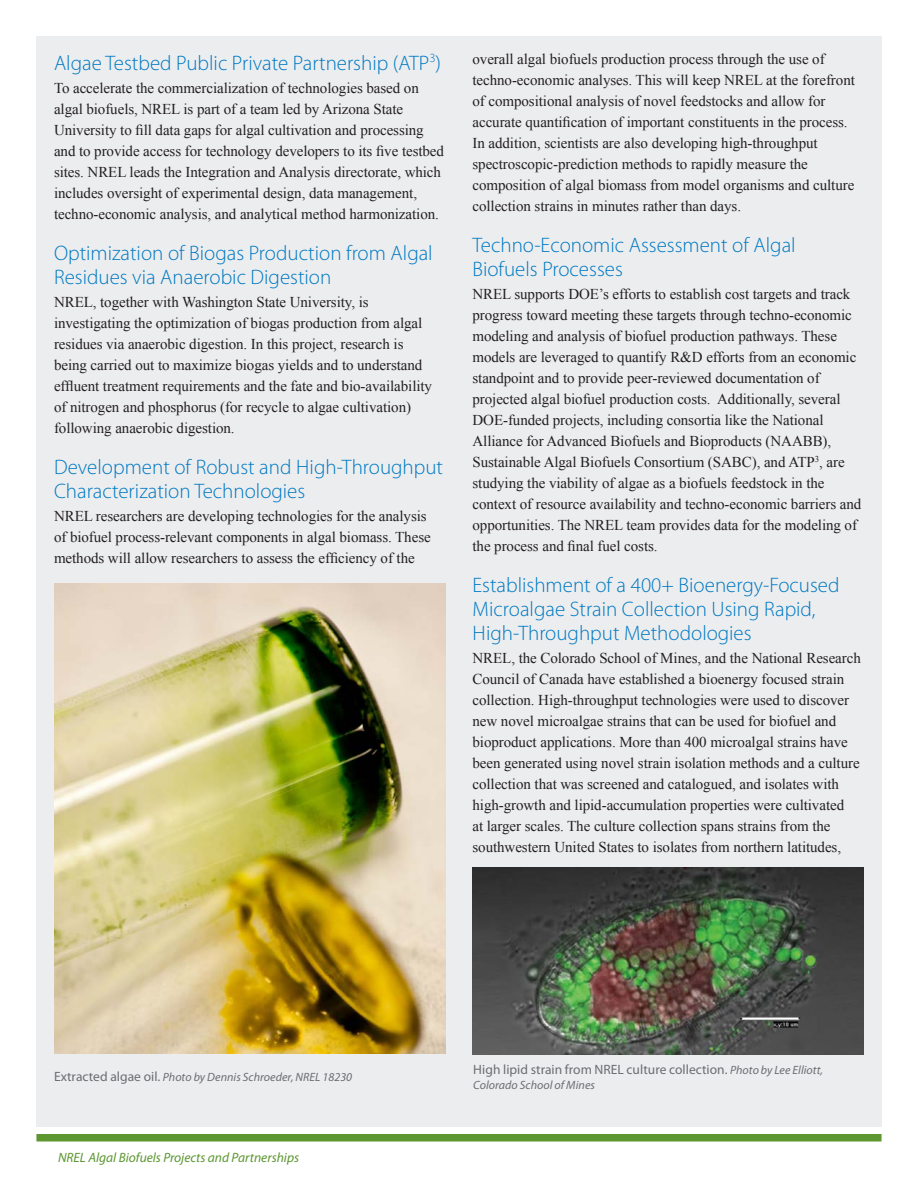
<style>
.page{position:relative;width:918px;height:1188px;background:#fff}
.page>*{position:absolute;margin:0;border:0;box-sizing:border-box;transform-origin:0 0}
.t1{font:300 21px/24px "Myriad Pro";color:#0079c2}
.t2{font:15px/21px "Times New Roman";letter-spacing:-.005em;color:#231f20}
.t3{font:13.5px "Myriad Pro";letter-spacing:.005em;color:#6c6d70}
.t4{font:italic 13.5px "Myriad Pro";color:#5c9731}
.t5{font:italic 12px "Myriad Pro";letter-spacing:.005em;color:#6c6d70}
.s1{font-style:normal;font-size:13.5px}
.s2{font-style:italic;font-size:12px}
</style>
<div class="page">
<div style="left:36px;top:1134px;width:846px;height:8px;background:#5c9731"></div>
<div style="left:36px;top:36px;width:846px;height:1090px;background:#ecedef"></div>
<img style="left:472px;top:868px;width:392px;height:187px">
<img style="left:54px;top:583px;width:392px;height:471px">
<h1 class="t1" style="left:54px;top:51px;width:389px">Algae Testbed Public Private Partnership (ATP<sup>3</sup>)</h1>
<p class="t2" style="left:54px;top:78px;width:392px">To accelerate the commercialization of technologies based on algal biofuels, NREL is part of a team led by Arizona State University to fill data gaps for algal cultivation and processing and to provide access for technology developers to its five testbed sites. NREL leads the Integration and Analysis directorate, which includes oversight of experimental design, data management, techno-economic analysis, and analytical method harmonization.</p>
<h1 class="t1" style="left:54px;top:240px;width:380px">Optimization of Biogas Production from Algal<br>Residues via Anaerobic Digestion</h1>
<p class="t2" style="left:54px;top:292px;width:380px">NREL, together with Washington State University, is investigating the optimization of biogas production from algal residues via anaerobic digestion. In this project, research is being carried out to maximize biogas yields and to understand effluent treatment requirements and the fate and bio-availability of nitrogen and phosphorus (for recycle to algae cultivation) following anaerobic digestion.</p>
<h1 class="t1" style="left:54px;top:454px;width:391px">Development of Robust and High-Throughput<br>Characterization Technologies</h1>
<p class="t2" style="left:54px;top:506px;width:378px">NREL researchers are developing technologies for the analysis of biofuel process-relevant components in algal biomass. These methods will allow researchers to assess the efficiency of the</p>
<p class="t2" style="left:472px;top:49px;width:384px">overall algal biofuels production process through the use of techno-economic analyses. This will keep NREL at the forefront of compositional analysis of novel feedstocks and allow for accurate quantification of important constituents in the process.<br>In addition, scientists are also developing high-throughput spectroscopic-prediction methods to rapidly measure the composition of algal biomass from model organisms and culture collection strains in minutes rather than days.</p>
<h1 class="t1" style="left:472px;top:232px;width:325px">Techno-Economic Assessment of Algal<br>Biofuels Processes</h1>
<p class="t2" style="left:472px;top:284px;width:390px">NREL supports DOE’s efforts to establish cost targets and track progress toward meeting these targets through techno-economic modeling and analysis of biofuel production pathways. These models are leveraged to quantify R&amp;D efforts from an economic standpoint and to provide peer-reviewed documentation of projected algal biofuel production costs. Additionally, several DOE-funded projects, including consortia like the National Alliance for Advanced Biofuels and Bioproducts (NAABB), Sustainable Algal Biofuels Consortium (SABC), and ATP<sup>3</sup>, are studying the viability of algae as a biofuels feedstock in the context of resource availability and techno-economic barriers and opportunities. The NREL team provides data for the modeling of the process and final fuel costs.</p>
<h1 class="t1" style="left:472px;top:572px;width:368px">Establishment of a 400+ Bioenergy-Focused<br>Microalgae Strain Collection Using Rapid,<br>High-Throughput Methodologies</h1>
<p class="t2" style="left:472px;top:647px;width:390px">NREL, the Colorado School of Mines, and the National Research Council of Canada have established a bioenergy focused strain collection. High-throughput technologies were used to discover new novel microalgae strains that can be used for biofuel and bioproduct applications. More than 400 microalgal strains have been generated using novel strain isolation methods and a culture collection that was screened and catalogued, and isolates with high-growth and lipid-accumulation properties were cultivated<br>at larger scales. The culture collection spans strains from the southwestern United States to isolates from northern latitudes,</p>
<p class="t5" style="left:54px;top:1070px;width:300px"><span class="s1">Extracted algae oil.</span> Photo by Dennis Schroeder, NREL 18230</p>
<p class="t4" style="left:58px;top:1149px;width:243px">NREL Algal Biofuels Projects and Partnerships</p>
<p class="t3" style="left:473px;top:1061px;width:351px">High lipid strain from NREL culture collection. <span class="s2">Photo by Lee Elliott,</span></p>
<p class="t5" style="left:473px;top:1078px;width:123px">Colorado School of Mines</p>
</div>
